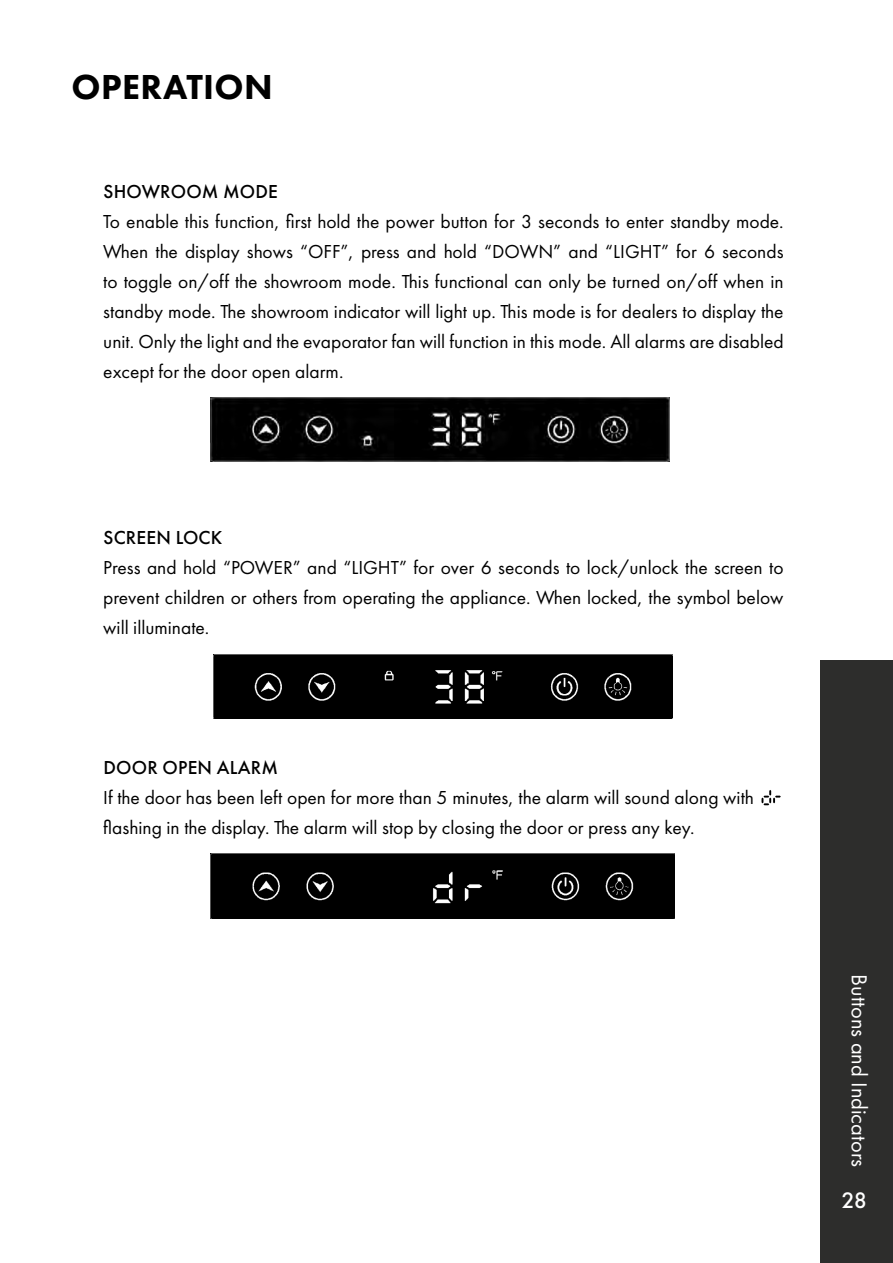
<style>
.page{position:relative;width:893px;height:1263px;background:#fff}
.page>*{position:absolute;margin:0;border:0;box-sizing:border-box;transform-origin:0 0}
.t1{font:800 36px "Futura PT";letter-spacing:.01em;color:#000}
.t2{font:500 23.25px "Futura PT";color:#fff}
.t3{font:22.5px "Futura PT";color:#fff}
.t4{font:19.5px/30px "Futura PT";color:#000;text-align:justify}
.t5{font:500 19.5px "Futura PT";letter-spacing:.01em;color:#000}
.t6{font:15px "Times New Roman";color:#000}
.t7{font:700 15px "Times New Roman";color:#000}
</style>
<div class="page">
<div style="left:820px;top:659px;width:73px;height:604px;background:#2d2d2c"></div>
<img style="left:211px;top:397px;width:459px;height:65px">
<img style="left:213px;top:655px;width:459px;height:63px">
<svg style="left:761px;top:790px;width:20px;height:15px"></svg>
<div style="left:211px;top:854px;width:464px;height:64px;background:#000"></div>
<h1 class="t1" style="left:72px;top:64px;width:203px">OPERATION</h1>
<p class="t5" style="left:103px;top:179px;width:176px">SHOWROOM MODE</p>
<p class="t4" style="left:103px;top:206px;width:682px">To enable this function, first hold the power button for 3 seconds to enter standby mode.<br>When the display shows “OFF”, press and hold “DOWN” and “LIGHT” for 6 seconds to toggle on/off the showroom mode. This functional can only be turned on/off when in standby mode. The showroom indicator will light up. This mode is for dealers to display the unit. Only the light and the evaporator fan will function in this mode. All alarms are disabled except for the door open alarm.</p>
<p class="t7" style="left:135px;top:293px;width:97px">SHOWROOM</p>
<p class="t6" style="left:135px;top:332px;width:229px">SHOWROOM indicator will light up.</p>
<p class="t5" style="left:103px;top:526px;width:120px">SCREEN LOCK</p>
<p class="t4" style="left:103px;top:553px;width:682px">Press and hold “POWER” and “LIGHT” for over 6 seconds to lock/unlock the screen to prevent children or others from operating the appliance. When locked, the symbol below will illuminate.</p>
<p class="t5" style="left:103px;top:756px;width:176px">DOOR OPEN ALARM</p>
<p class="t4" style="left:103px;top:782px;width:652px">If the door has been left open for more than 5 minutes, the alarm will sound along with flashing in the display. The alarm will stop by closing the door or press any key.</p>
<p class="t3" style="left:872px;top:974px;width:194px;rotate:90deg">Buttons and Indicators</p>
<p class="t2" style="left:841px;top:1186px;width:27px">28</p>
</div>
